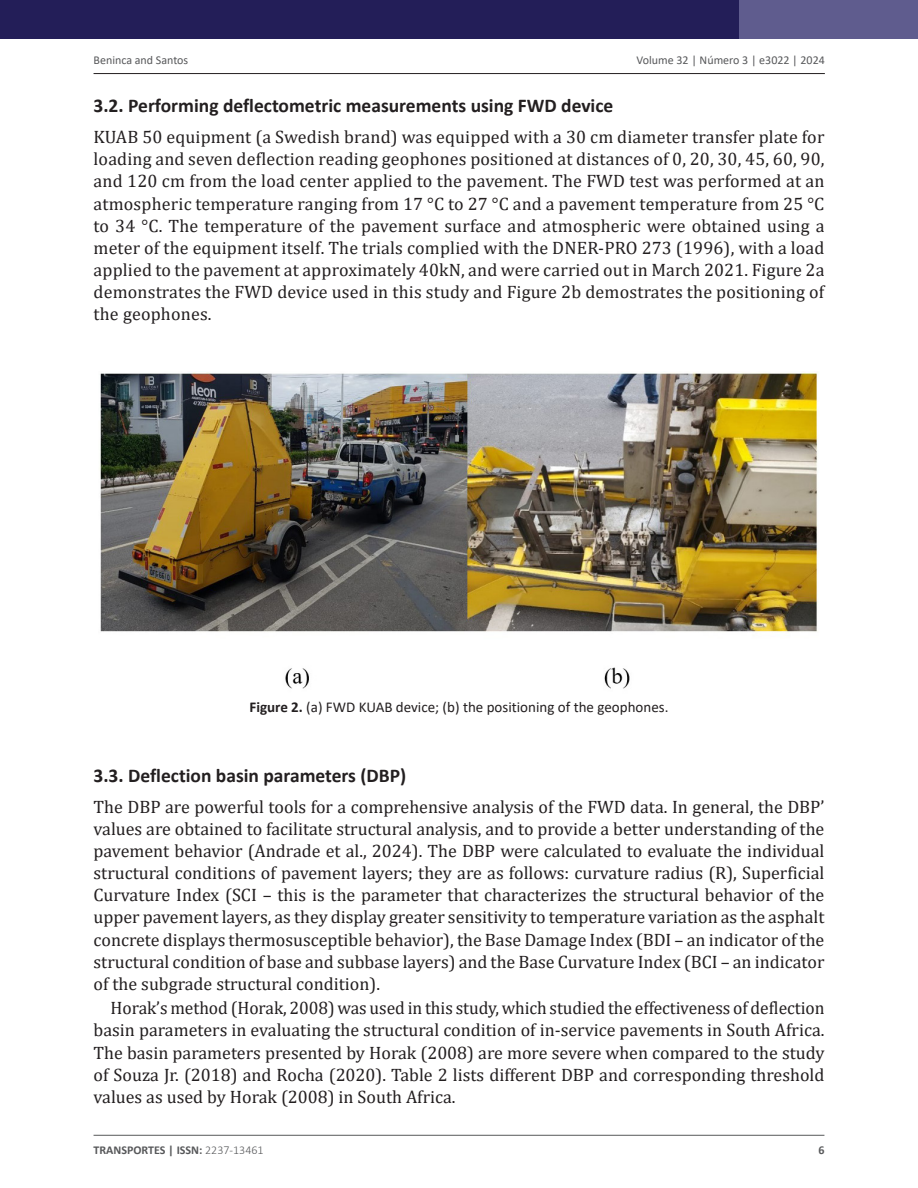
<style>
.page{position:relative;width:918px;height:1188px;background:#fff}
.page>*{position:absolute;margin:0;border:0;box-sizing:border-box;transform-origin:0 0}
.Heading2{font:700 19.5px "Calibri";color:#231f20}
.ParagraphAlt{font:18px/22.2px "Cambria";color:#231f20;text-align:justify}
.Paragraph{font:18px/22.2px "Cambria";color:#231f20;text-align:justify}
.FigureCaption{font:15px "Calibri";color:#231f20}
.t1{font:12px "Calibri";color:#57585a}
.t2{font:700 12px "Calibri";color:#57585a}
.s1{font-weight:700}
.s2{font-weight:300}
</style>
<div class="page">
<div style="left:0;top:0;width:829px;height:38px;background:#231e58"></div>
<div style="left:740px;top:0;width:178px;height:38px;background:#5f5c8e"></div>
<hr style="left:94px;top:1135px;width:730px;height:1px;background:#57585a">
<hr style="left:94px;top:73px;width:731px;height:1px;background:#231f20">
<img style="left:100px;top:371px;width:718px;height:318px">
<p class="t1" style="left:94px;top:52px;width:96px">Beninca and Santos</p>
<p class="t1" style="left:637px;top:52px;width:190px">Volume 32 | Número 3 | e3022 | 2024</p>
<p class="Heading2" style="left:94px;top:92px;width:521px">3.2. Performing deflectometric measurements using FWD device</p>
<p class="ParagraphAlt" style="left:94px;top:126px;width:733px">KUAB 50 equipment (a Swedish brand) was equipped with a 30 cm diameter transfer plate for loading and seven deflection reading geophones positioned at distances of 0, 20, 30, 45, 60, 90, and 120 cm from the load center applied to the pavement. The FWD test was performed at an atmospheric temperature ranging from 17 °C to 27 °C and a pavement temperature from 25 °C to 34 °C. The temperature of the pavement surface and atmospheric were obtained using a meter of the equipment itself. The trials complied with the DNER-PRO 273 (1996), with a load applied to the pavement at approximately 40kN, and were carried out in March 2021. Figure 2a demonstrates the FWD device used in this study and Figure 2b demostrates the positioning of the geophones.</p>
<p class="FigureCaption" style="left:249px;top:697px;width:421px"><span class="s1">Figure 2.</span> (a) FWD KUAB device; (b) the positioning of the geophones.</p>
<p class="Heading2" style="left:94px;top:762px;width:314px">3.3. Deflection basin parameters (DBP)</p>
<p class="ParagraphAlt" style="left:94px;top:795px;width:732px">The DBP are powerful tools for a comprehensive analysis of the FWD data. In general, the DBP’ values are obtained to facilitate structural analysis, and to provide a better understanding of the pavement behavior (Andrade et al., 2024). The DBP were calculated to evaluate the individual structural conditions of pavement layers; they are as follows: curvature radius (R), Superficial Curvature Index (SCI – this is the parameter that characterizes the structural behavior of the upper pavement layers, as they display greater sensitivity to temperature variation as the asphalt concrete displays thermosusceptible behavior), the Base Damage Index (BDI – an indicator of the structural condition of base and subbase layers) and the Base Curvature Index (BCI – an indicator of the subgrade structural condition).</p>
<p class="Paragraph" style="left:94px;top:997px;width:733px;text-indent:17px">Horak’s method (Horak, 2008) was used in this study, which studied the effectiveness of deflection basin parameters in evaluating the structural condition of in-service pavements in South Africa.<br>The basin parameters presented by Horak (2008) are more severe when compared to the study of Souza Jr. (2018) and Rocha (2020). Table 2 lists different DBP and corresponding threshold values as used by Horak (2008) in South Africa.</p>
<p class="t2" style="left:94px;top:1142px;width:172px">TRANSPORTES | ISSN: <span class="s2">2237-13461</span></p>
<p class="t2" style="left:818px;top:1142px;width:8px">6</p>
</div>
